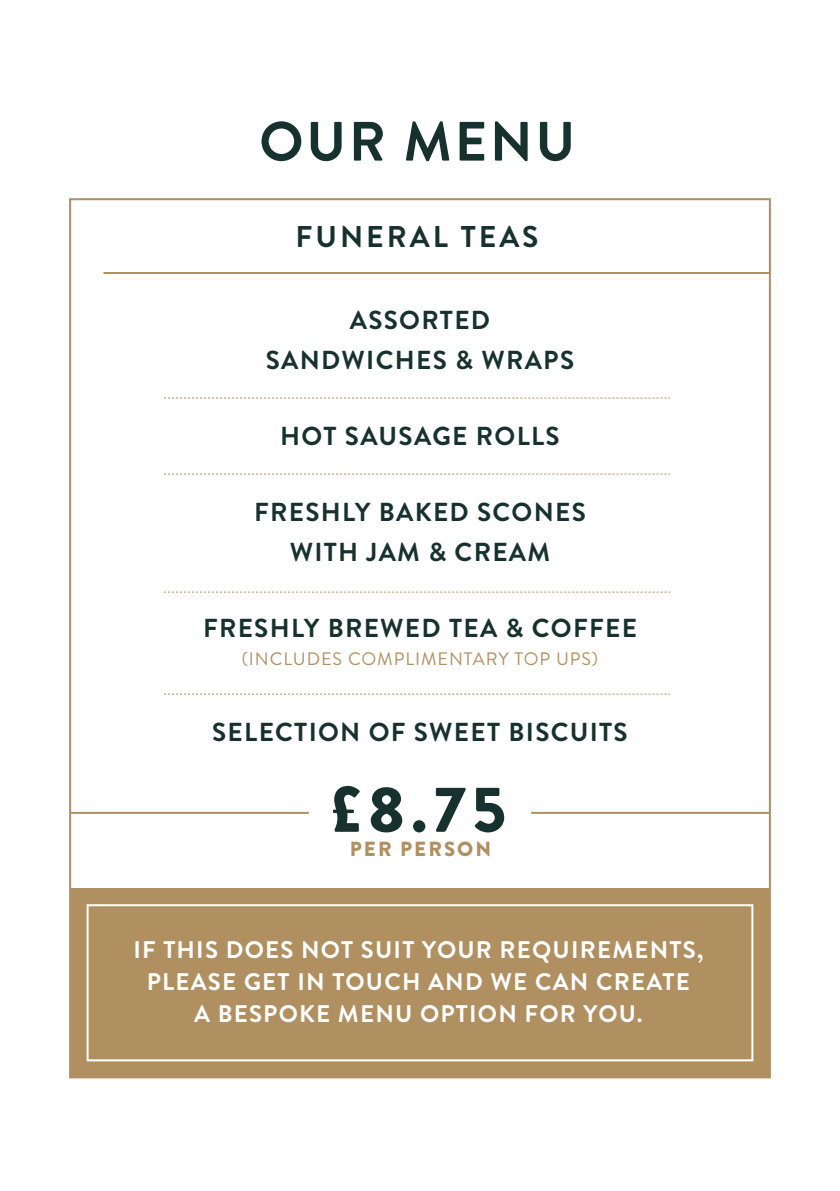
<style>
.page{position:relative;width:840px;height:1191px;background:#fff}
.page>*{position:absolute;margin:0;border:0;box-sizing:border-box;transform-origin:0 0}
.t1{font:900 64.6px "Brandon Grotesque";color:#17312e}
.t2{font:700 55.2px "Brandon Grotesque";letter-spacing:.05em;color:#17312e}
.t3{font:700 30px "Brandon Grotesque";letter-spacing:.1em;color:#17312e}
.t4{font:700 26px/40px "Brandon Grotesque";letter-spacing:.05em;color:#17312e;text-align:center}
.t5{font:700 24px/32px "Brandon Grotesque";letter-spacing:.05em;color:#fff;text-align:center}
.t6{font:900 20.4px "Brandon Grotesque";letter-spacing:.1em;color:#b09061}
.t7{font:18px "Brandon Grotesque";letter-spacing:.05em;color:#b09061}
</style>
<div class="page">
<hr style="left:103px;top:272px;width:666px;height:2px;background:#b09061">
<hr style="left:531px;top:812px;width:238px;height:2px;background:#b09061">
<hr style="left:70px;top:812px;width:239px;height:2px;background:#b09061">
<svg style="left:164px;top:397px;width:505px;height:1px"></svg>
<svg style="left:164px;top:473px;width:505px;height:1px"></svg>
<svg style="left:164px;top:591px;width:505px;height:1px"></svg>
<svg style="left:164px;top:693px;width:505px;height:1px"></svg>
<div style="left:70px;top:888px;width:699px;height:189px;background:#b09061"></div>
<div style="left:87px;top:904px;width:666px;height:157px;background:#b09061;border:2px solid #fff"></div>
<h2 class="t2" style="left:259px;top:103px;width:317px">OUR MENU</h2>
<p class="t3" style="left:295px;top:216px;width:244px">FUNERAL TEAS</p>
<p class="t4" style="left:266px;top:301px;width:309px">ASSORTED<br>SANDWICHES &amp; WRAPS</p>
<p class="t4" style="left:280px;top:416px;width:281px">HOT SAUSAGE ROLLS</p>
<p class="t4" style="left:254px;top:492px;width:333px">FRESHLY BAKED SCONES<br>WITH JAM &amp; CREAM</p>
<p class="t4" style="left:203px;top:608px;width:435px">FRESHLY BREWED TEA &amp; COFFEE</p>
<p class="t7" style="left:242px;top:647px;width:357px">(INCLUDES COMPLIMENTARY TOP UPS)</p>
<p class="t4" style="left:212px;top:713px;width:417px">SELECTION OF SWEET BISCUITS</p>
<h1 class="t1" style="left:330px;top:763px;width:177px">£8.75</h1>
<p class="t6" style="left:350px;top:834px;width:143px">PER PERSON</p>
<p class="t5" style="left:133px;top:934px;width:571px">IF THIS DOES NOT SUIT YOUR REQUIREMENTS,<br>PLEASE GET IN TOUCH AND WE CAN CREATE<br>A BESPOKE MENU OPTION FOR YOU.</p>
</div>
